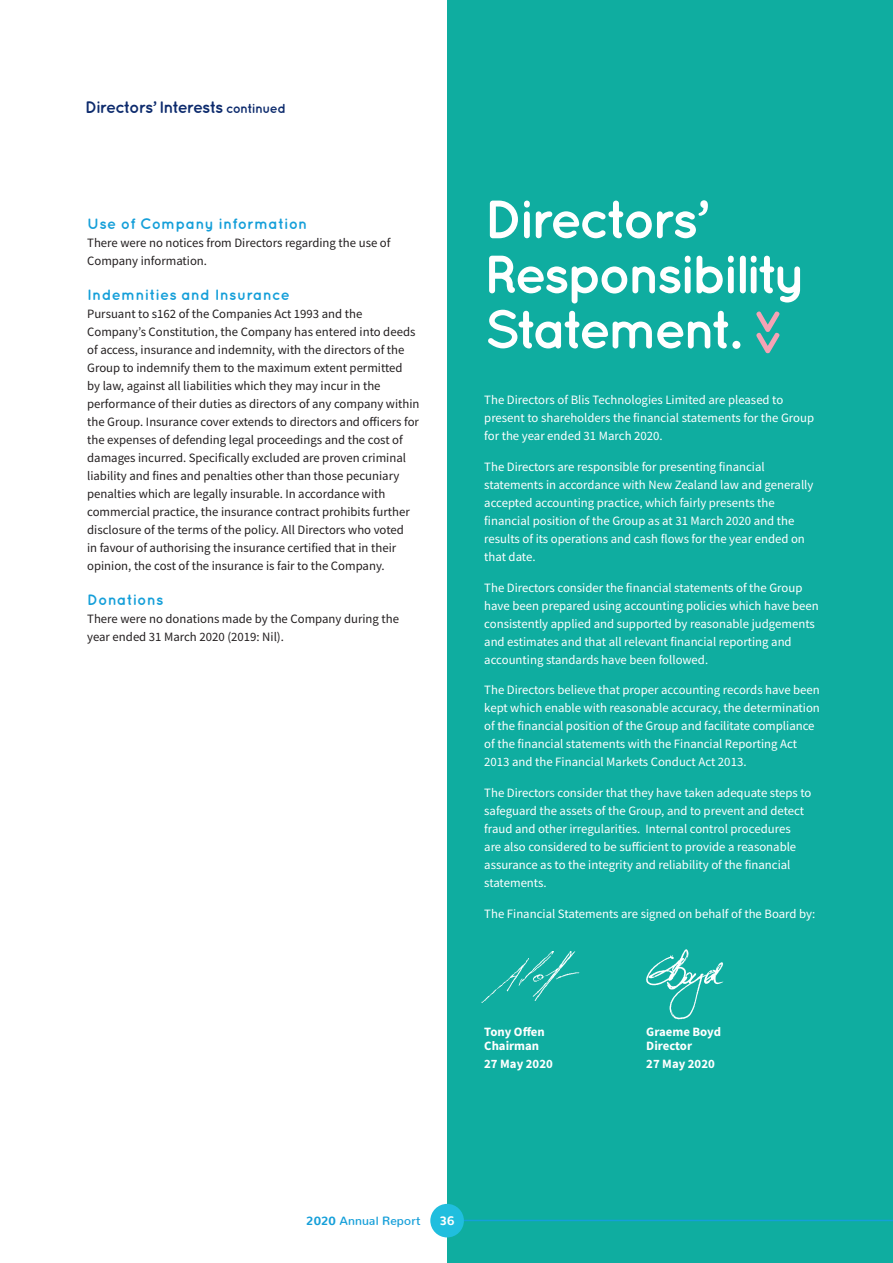
<style>
.page{position:relative;width:893px;height:1263px;background:#fff}
.page>*{position:absolute;margin:0;border:0;box-sizing:border-box;transform-origin:0 0}
.t1{font:700 53.85px/55.1px "Quicksand";letter-spacing:-.075em;color:#fff}
.t2{font:700 16.65px "Quicksand";letter-spacing:-.06em;color:#0d2b6d}
.t3{font:700 15px "Quicksand";letter-spacing:.015em;color:#159fd9}
.t4{font:12.75px/18px "Source Sans Pro";color:#fff}
.t5{font:12.75px/18px "Source Sans Pro";color:#231f20}
.t6{font:700 12.75px "Source Sans Pro";color:#fff}
.t7{font:600 12px "Nunito";letter-spacing:.015em;color:#159fd9}
.t8{font:800 12px "Nunito";color:#fff}
.s1{font-size:13.05px}
.s2{font-weight:800}
</style>
<div class="page">
<div style="left:447px;top:0;width:446px;height:1263px;background:#0fada0"></div>
<hr style="left:446px;top:1220px;width:447px;height:1px;background:#159fd9">
<div style="left:430px;top:1204px;width:34px;height:33px;background:#20bede;border-radius:50%"></div>
<svg style="left:756px;top:311px;width:23px;height:42px"></svg>
<img style="left:646px;top:949px;width:78px;height:71px">
<img style="left:482px;top:952px;width:97px;height:51px">
<h2 class="t2" style="left:85px;top:97px;width:202px">Directors’ Interests <span class="s1">continued</span></h2>
<p class="t3" style="left:87px;top:215px;width:222px">Use of Company information</p>
<p class="t5" style="left:87px;top:234px;width:305px">There were no notices from Directors regarding the use of<br>Company information.</p>
<p class="t3" style="left:87px;top:286px;width:204px">Indemnities and Insurance</p>
<p class="t5" style="left:87px;top:305px;width:334px">Pursuant to s162 of the Companies Act 1993 and the Company’s Constitution, the Company has entered into deeds of access, insurance and indemnity, with the directors of the Group to indemnify them to the maximum extent permitted<br>by law, against all liabilities which they may incur in the performance of their duties as directors of any company within the Group. Insurance cover extends to directors and officers for the expenses of defending legal proceedings and the cost of damages incurred. Specifically excluded are proven criminal liability and fines and penalties other than those pecuniary penalties which are legally insurable. In accordance with commercial practice, the insurance contract prohibits further disclosure of the terms of the policy. All Directors who voted<br>in favour of authorising the insurance certified that in their opinion, the cost of the insurance is fair to the Company.</p>
<p class="t3" style="left:87px;top:591px;width:78px">Donations</p>
<p class="t5" style="left:87px;top:610px;width:313px">There were no donations made by the Company during the year ended 31 March 2020 (2019: Nil).</p>
<h1 class="t1" style="left:484px;top:190px;width:324px">Directors’<br>Responsibility<br>Statement.</h1>
<p class="t4" style="left:484px;top:391px;width:331px">The Directors of Blis Technologies Limited are pleased to present to shareholders the financial statements for the Group for the year ended 31 March 2020.</p>
<p class="t4" style="left:484px;top:457px;width:331px">The Directors are responsible for presenting financial statements in accordance with New Zealand law and generally accepted accounting practice, which fairly presents the financial position of the Group as at 31 March 2020 and the results of its operations and cash flows for the year ended on that date.</p>
<p class="t4" style="left:484px;top:578px;width:336px">The Directors consider the financial statements of the Group have been prepared using accounting policies which have been consistently applied and supported by reasonable judgements and estimates and that all relevant financial reporting and accounting standards have been followed.</p>
<p class="t4" style="left:484px;top:681px;width:337px">The Directors believe that proper accounting records have been kept which enable with reasonable accuracy, the determination of the financial position of the Group and facilitate compliance of the financial statements with the Financial Reporting Act 2013 and the Financial Markets Conduct Act 2013.</p>
<p class="t4" style="left:484px;top:784px;width:329px">The Directors consider that they have taken adequate steps to safeguard the assets of the Group, and to prevent and detect fraud and other irregularities. Internal control procedures<br>are also considered to be sufficient to provide a reasonable assurance as to the integrity and reliability of the financial statements.</p>
<p class="t4" style="left:484px;top:904px;width:332px">The Financial Statements are signed on behalf of the Board by:</p>
<p class="t6" style="left:484px;top:1023px;width:62px">Tony Offen</p>
<p class="t6" style="left:646px;top:1023px;width:76px">Graeme Boyd</p>
<p class="t6" style="left:484px;top:1037px;width:56px">Chairman</p>
<p class="t6" style="left:646px;top:1037px;width:47px">Director</p>
<p class="t6" style="left:484px;top:1055px;width:70px">27 May 2020</p>
<p class="t6" style="left:646px;top:1055px;width:70px">27 May 2020</p>
<p class="t7" style="left:306px;top:1210px;width:116px"><span class="s2">2020</span> Annual Report</p>
<p class="t8" style="left:440px;top:1209px;width:16px">36</p>
</div>
